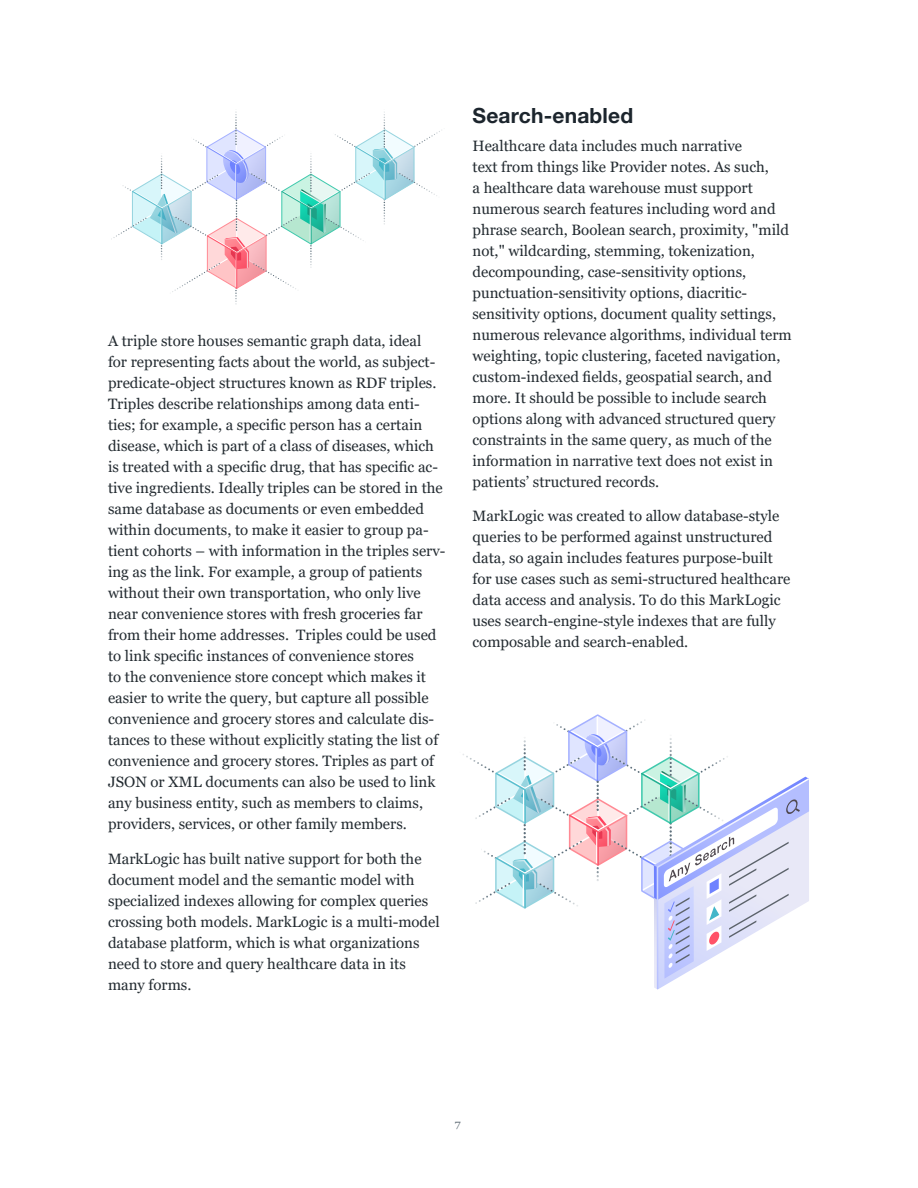
<style>
.page{position:relative;width:918px;height:1188px;background:#fff}
.page>*{position:absolute;margin:0;border:0;box-sizing:border-box;transform-origin:0 0}
.t1{font:700 21px "Helvetica Neue LT Pro";letter-spacing:.005em;color:#1c252d}
.t2{font:15px/21px "Georgia";color:#232b31}
.t3{font:10.5px "Georgia";color:#596670}
</style>
<div class="page">
<svg style="left:462px;top:714px;width:347px;height:276px"></svg>
<svg style="left:111px;top:111px;width:331px;height:194px"></svg>
<p class="t2" style="left:108px;top:331px;width:339px">A triple store houses semantic graph data, ideal<br>for representing facts about the world, as subject&shy;predicate-object structures known as RDF triples.<br>Triples describe relationships among data enti&shy;ties; for example, a specific person has a certain disease, which is part of a class of diseases, which is treated with a specific drug, that has specific ac&shy;tive ingredients. Ideally triples can be stored in the same database as documents or even embedded within documents, to make it easier to group pa&shy;tient cohorts – with information in the triples serv&shy;ing as the link. For example, a group of patients without their own transportation, who only live near convenience stores with fresh groceries far from their home addresses. Triples could be used to link specific instances of convenience stores<br>to the convenience store concept which makes it easier to write the query, but capture all possible convenience and grocery stores and calculate dis&shy;tances to these without explicitly stating the list of convenience and grocery stores. Triples as part of JSON or XML documents can also be used to link any business entity, such as members to claims, providers, services, or other family members.</p>
<p class="t2" style="left:108px;top:848px;width:333px">MarkLogic has built native support for both the document model and the semantic model with specialized indexes allowing for complex queries crossing both models. MarkLogic is a multi-model database platform, which is what organizations need to store and query healthcare data in its many forms.</p>
<h1 class="t1" style="left:472px;top:102px;width:162px">Search-enabled</h1>
<p class="t2" style="left:472px;top:135px;width:321px">Healthcare data includes much narrative<br>text from things like Provider notes. As such,<br>a healthcare data warehouse must support numerous search features including word and phrase search, Boolean search, proximity, "mild not," wildcarding, stemming, tokenization, decompounding, case-sensitivity options, punctuation-sensitivity options, diacritic&shy;sensitivity options, document quality settings, numerous relevance algorithms, individual term weighting, topic clustering, faceted navigation, custom-indexed fields, geospatial search, and more. It should be possible to include search options along with advanced structured query constraints in the same query, as much of the information in narrative text does not exist in patients’ structured records.</p>
<p class="t2" style="left:472px;top:506px;width:319px">MarkLogic was created to allow database-style queries to be performed against unstructured data, so again includes features purpose-built for use cases such as semi-structured healthcare data access and analysis. To do this MarkLogic uses search-engine-style indexes that are fully composable and search-enabled.</p>
<p class="t3" style="left:455px;top:1119px;width:8px">7</p>
</div>
